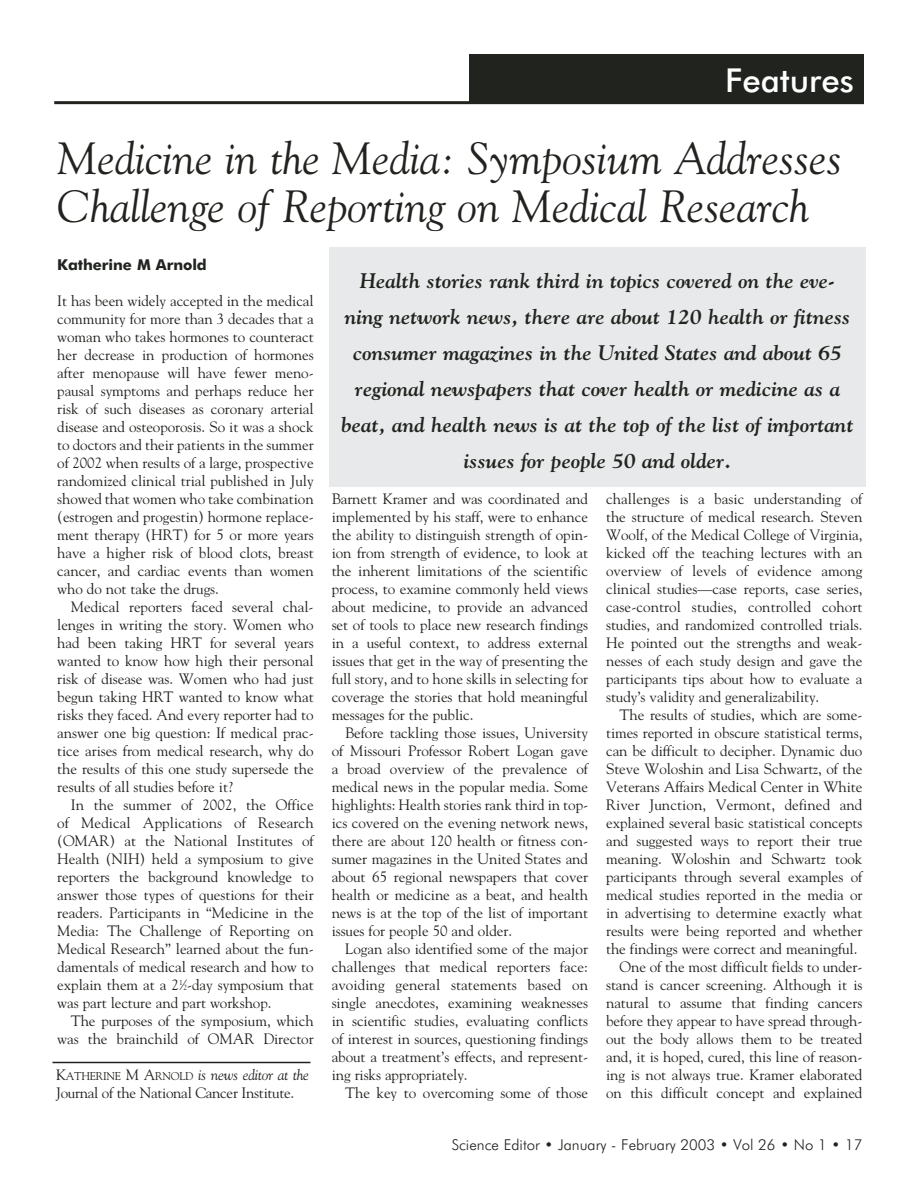
<style>
.page{position:relative;width:918px;height:1188px;background:#fff}
.page>*{position:absolute;margin:0;border:0;box-sizing:border-box;transform-origin:0 0}
.t1{font:italic 45px/48px "Goudy";color:#20231e}
.t2{font:500 33px "Futura BT";color:#fff}
.t3{font:italic 700 21px/36px "Goudy";color:#20231e;text-align:center}
.t4{font:15px/18px "Goudy";letter-spacing:-.005em;color:#20231e;text-align:justify}
.t5{font:300 15px "Futura BT";color:#20231e}
.t6{font:700 15px "Futura BT";letter-spacing:-.005em;color:#20231e}
.s1{font-size:7.5px}
.s2{font-size:11.25px}
.s3{font-style:italic}
</style>
<div class="page">
<div style="left:470px;top:54px;width:394px;height:50px;background:#20231e"></div>
<hr style="left:54px;top:101px;width:810px;height:3px;background:#20231e">
<div style="left:329px;top:248px;width:537px;height:239px;background:#e7e9ea"></div>
<hr style="left:52px;top:1062px;width:258px;height:1px;background:#20231e">
<h2 class="t2" style="left:725px;top:68px;width:130px">Features</h2>
<h1 class="t1" style="left:58px;top:138px;width:786px">Medicine in the Media: Symposium Addresses<br>Challenge of Reporting on Medical Research</h1>
<p class="t6" style="left:57px;top:259px;width:151px">Katherine M Arnold</p>
<p class="t4" style="left:57px;top:293px;width:258px">It has been widely accepted in the medical community for more than 3 decades that a woman who takes hormones to counteract her decrease in production of hormones after menopause will have fewer meno&shy;pausal symptoms and perhaps reduce her risk of such diseases as coronary arterial disease and osteoporosis. So it was a shock to doctors and their patients in the summer of 2002 when results of a large, prospective randomized clinical trial published in July showed that women who take combination (estrogen and progestin) hormone replace&shy;ment therapy (HRT) for 5 or more years have a higher risk of blood clots, breast cancer, and cardiac events than women who do not take the drugs.</p>
<p class="t4" style="left:57px;top:599px;width:258px;text-indent:14px">Medical reporters faced several chal&shy;lenges in writing the story. Women who had been taking HRT for several years wanted to know how high their personal risk of disease was. Women who had just begun taking HRT wanted to know what risks they faced. And every reporter had to answer one big question: If medical prac&shy;tice arises from medical research, why do the results of this one study supersede the results of all studies before it?</p>
<p class="t4" style="left:57px;top:797px;width:258px;text-indent:14px">In the summer of 2002, the Office of Medical Applications of Research (OMAR) at the National Institutes of Health (NIH) held a symposium to give reporters the background knowledge to answer those types of questions for their readers. Participants in “Medicine in the Media: The Challenge of Reporting on Medical Research” learned about the fun&shy;damentals of medical research and how to explain them at a 2<sup>1</sup>⁄<span class="s1">2</span>-day symposium that was part lecture and part workshop.</p>
<p class="t4" style="left:57px;top:1013px;width:258px;text-align:right">The purposes of the symposium, which was the brainchild of OMAR Director</p>
<p class="t3" style="left:341px;top:264px;width:514px">Health stories rank third in topics covered on the eve&shy;ning network news, there are about 120 health or fitness consumer magazines in the United States and about 65 regional newspapers that cover health or medicine as a beat, and health news is at the top of the list of important issues for people 50 and older.</p>
<p class="t4" style="left:332px;top:491px;width:258px">Barnett Kramer and was coordinated and implemented by his staff, were to enhance the ability to distinguish strength of opin&shy;ion from strength of evidence, to look at the inherent limitations of the scientific process, to examine commonly held views about medicine, to provide an advanced set of tools to place new research findings in a useful context, to address external issues that get in the way of presenting the full story, and to hone skills in selecting for coverage the stories that hold meaningful messages for the public.</p>
<p class="t4" style="left:332px;top:725px;width:258px;text-indent:13px">Before tackling those issues, University of Missouri Professor Robert Logan gave a broad overview of the prevalence of medical news in the popular media. Some highlights: Health stories rank third in top&shy;ics covered on the evening network news, there are about 120 health or fitness con&shy;sumer magazines in the United States and about 65 regional newspapers that cover health or medicine as a beat, and health news is at the top of the list of important issues for people 50 and older.</p>
<p class="t4" style="left:332px;top:941px;width:258px;text-indent:13px">Logan also identified some of the major challenges that medical reporters face: avoiding general statements based on single anecdotes, examining weaknesses in scientific studies, evaluating conflicts of interest in sources, questioning findings about a treatment’s effects, and represent&shy;ing risks appropriately.</p>
<p class="t4" style="left:345px;top:1085px;width:244px">The key to overcoming some of those</p>
<p class="t4" style="left:606px;top:491px;width:258px">challenges is a basic understanding of the structure of medical research. Steven Woolf, of the Medical College of Virginia, kicked off the teaching lectures with an overview of levels of evidence among clinical studies—case reports, case series, case-control studies, controlled cohort studies, and randomized controlled trials.<br>He pointed out the strengths and weak&shy;nesses of each study design and gave the participants tips about how to evaluate a study’s validity and generalizability.</p>
<p class="t4" style="left:620px;top:707px;width:244px">The results of studies, which are some-</p>
<p class="t4" style="left:606px;top:725px;width:258px">times reported in obscure statistical terms,</p>
<p class="t4" style="left:606px;top:743px;width:258px">can be difficult to decipher. Dynamic duo</p>
<p class="t4" style="left:606px;top:761px;width:258px">Steve Woloshin and Lisa Schwartz, of the</p>
<p class="t4" style="left:606px;top:779px;width:258px">Veterans Affairs Medical Center in White</p>
<p class="t4" style="left:606px;top:797px;width:258px">River Junction, Vermont, defined and</p>
<p class="t4" style="left:606px;top:815px;width:258px">explained several basic statistical concepts</p>
<p class="t4" style="left:606px;top:833px;width:258px">and suggested ways to report their true</p>
<p class="t4" style="left:606px;top:851px;width:258px">meaning. Woloshin and Schwartz took</p>
<p class="t4" style="left:606px;top:869px;width:258px">participants through several examples of</p>
<p class="t4" style="left:606px;top:887px;width:258px">medical studies reported in the media or</p>
<p class="t4" style="left:606px;top:905px;width:258px">in advertising to determine exactly what</p>
<p class="t4" style="left:606px;top:923px;width:258px">results were being reported and whether</p>
<p class="t4" style="left:606px;top:941px;width:253px">the findings were correct and meaningful.</p>
<p class="t4" style="left:620px;top:959px;width:244px">One of the most difficult fields to under-</p>
<p class="t4" style="left:606px;top:977px;width:258px">stand is cancer screening. Although it is</p>
<p class="t4" style="left:606px;top:995px;width:258px">natural to assume that finding cancers</p>
<p class="t4" style="left:606px;top:1013px;width:258px">before they appear to have spread through-</p>
<p class="t4" style="left:606px;top:1031px;width:258px">out the body allows them to be treated</p>
<p class="t4" style="left:606px;top:1049px;width:258px">and, it is hoped, cured, this line of reason-</p>
<p class="t4" style="left:606px;top:1067px;width:258px">ing is not always true. Kramer elaborated</p>
<p class="t4" style="left:606px;top:1085px;width:258px">on this difficult concept and explained</p>
<p class="t5" style="left:452px;top:1139px;width:412px">Science Editor • January - February 2003 • Vol 26 • No 1 • 17</p>
<p class="t4" style="left:56px;top:1067px;width:254px">K<span class="s2">ATHERINE</span> M A<span class="s2">RNOLD</span> <span class="s3">is news editor at the<br></span>Journal of the National Cancer Institute.</p>
</div>
